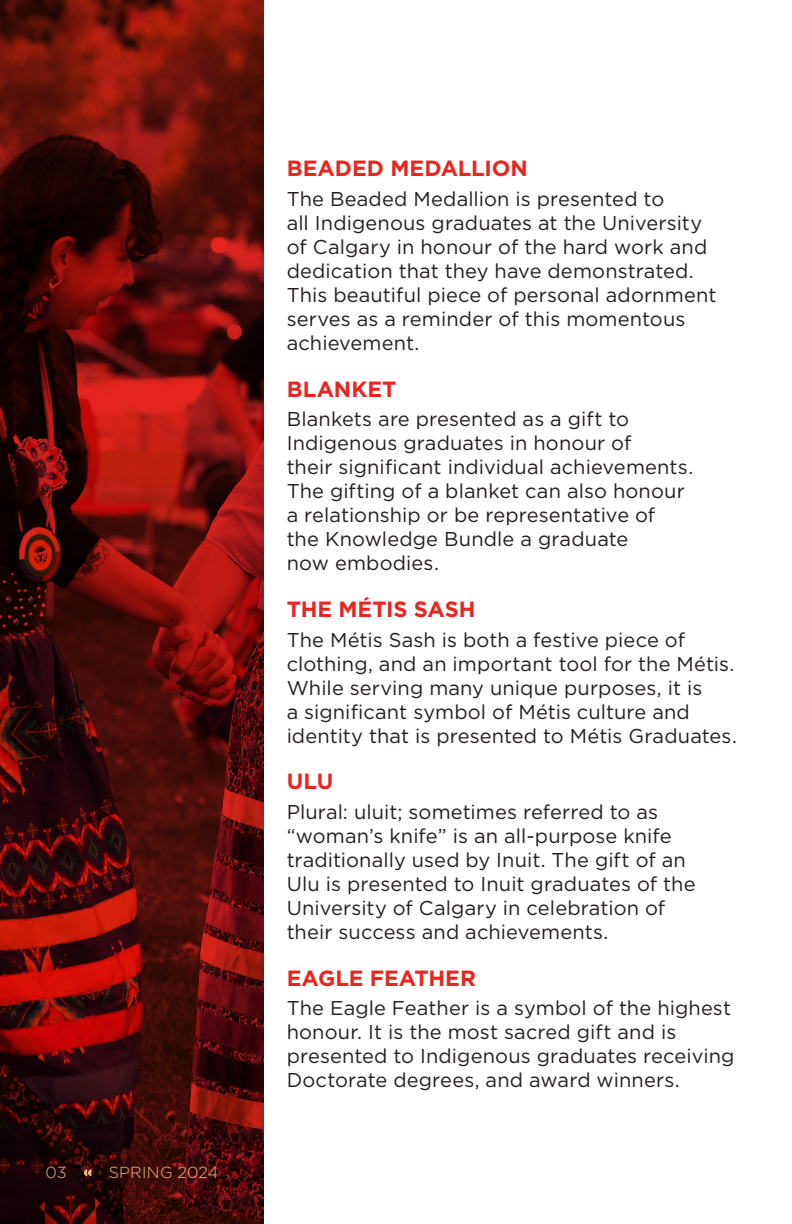
<style>
.page{position:relative;width:792px;height:1224px;background:#fff}
.page>*{position:absolute;margin:0;border:0;box-sizing:border-box;transform-origin:0 0}
.t1{font:700 22px "Gotham";color:#e72621}
.t2{font:20px/24px "Gotham";letter-spacing:.005em;color:#231f20}
.t3{font:300 16px "Gotham";letter-spacing:.02em;color:#ecbf7e}
</style>
<div class="page">
<img style="left:0;top:0;width:264px;height:1224px">
<svg style="left:84px;top:1169px;width:7px;height:7px"></svg>
<p class="t3" style="left:45px;top:1163px;width:23px">03</p>
<p class="t3" style="left:109px;top:1163px;width:111px">SPRING 2024</p>
<p class="t1" style="left:287px;top:154px;width:243px">BEADED MEDALLION</p>
<p class="t2" style="left:287px;top:187px;width:431px">The Beaded Medallion is presented to<br>all Indigenous graduates at the University of Calgary in honour of the hard work and dedication that they have demonstrated.<br>This beautiful piece of personal adornment serves as a reminder of this momentous achievement.</p>
<p class="t1" style="left:287px;top:374px;width:111px">BLANKET</p>
<p class="t2" style="left:287px;top:407px;width:408px">Blankets are presented as a gift to Indigenous graduates in honour of<br>their significant individual achievements.<br>The gifting of a blanket can also honour a relationship or be representative of<br>the Knowledge Bundle a graduate<br>now embodies.</p>
<p class="t1" style="left:287px;top:595px;width:191px">THE MÉTIS SASH</p>
<p class="t2" style="left:287px;top:627px;width:452px">The Métis Sash is both a festive piece of clothing, and an important tool for the Métis.<br>While serving many unique purposes, it is<br>a significant symbol of Métis culture and identity that is presented to Métis Graduates.</p>
<p class="t1" style="left:287px;top:767px;width:48px">ULU</p>
<p class="t2" style="left:287px;top:800px;width:410px">Plural: uluit; sometimes referred to as “woman’s knife” is an all-purpose knife traditionally used by Inuit. The gift of an Ulu is presented to Inuit graduates of the University of Calgary in celebration of their success and achievements.</p>
<p class="t1" style="left:287px;top:963px;width:191px">EAGLE FEATHER</p>
<p class="t2" style="left:287px;top:996px;width:449px">The Eagle Feather is a symbol of the highest honour. It is the most sacred gift and is presented to Indigenous graduates receiving Doctorate degrees, and award winners.</p>
</div>
